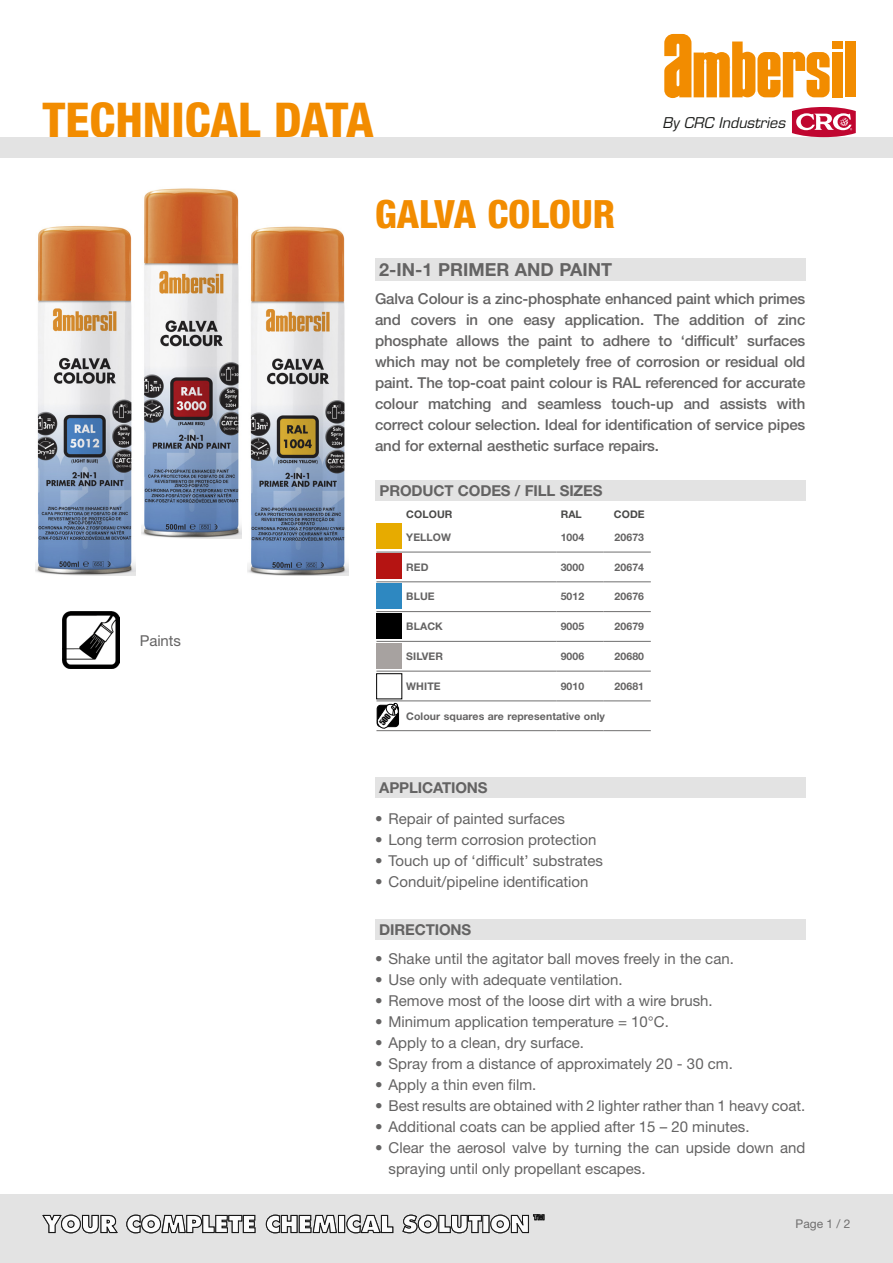
<style>
.page{position:relative;width:893px;height:1263px;background:#fff}
.page>*{position:absolute;margin:0;border:0;box-sizing:border-box;transform-origin:0 0}
.t1{font:800 condensed 48px "Helvetica Neue LT Std";color:#f28c00}
.t2{font:800 condensed 39px "Helvetica Neue LT Std";color:#f28c00}
.t3{font:700 18px "Helvetica Neue LT Std";color:#646363}
.t4{font:15px/21px "Helvetica Neue LT Std";color:#646363}
.t5{font:500 15px/21px "Helvetica Neue LT Std";letter-spacing:-.01em;color:#646363;text-align:justify}
.t6{font:700 15px "Helvetica Neue LT Std";letter-spacing:-.01em;color:#646363}
.t7{font:italic 14.55px "Eurostile LT Std";color:#1c1d1b}
.t8{font:12px "Helvetica Neue LT Std";color:#706f6f}
.t9{font:700 10.5px "Helvetica Neue LT Std";letter-spacing:.01em;color:#646363}
.t10{font:700 10.5px "Helvetica Neue LT Std";letter-spacing:.01em;color:#646363}
.t11{font:700 10.5px "Helvetica Neue LT Std";letter-spacing:.01em;color:#4a4a49}
</style>
<div class="page">
<div style="left:375px;top:258px;width:430px;height:23px;background:#e3e3e3"></div>
<div style="left:375px;top:777px;width:430px;height:20px;background:#e3e3e3"></div>
<div style="left:0;top:1195px;width:893px;height:68px;background:#e3e3e3"></div>
<svg style="left:42px;top:1214px;width:76px;height:19px"></svg>
<svg style="left:126px;top:1214px;width:419px;height:19px"></svg>
<div style="left:375px;top:919px;width:430px;height:21px;background:#e3e3e3"></div>
<div style="left:375px;top:480px;width:430px;height:20px;background:#e3e3e3"></div>
<img style="left:63px;top:611px;width:57px;height:58px">
<div style="left:0;top:137px;width:893px;height:21px;background:#e3e3e3"></div>
<img style="left:35px;top:225px;width:100px;height:351px">
<img style="left:141px;top:188px;width:101px;height:350px">
<img style="left:248px;top:226px;width:100px;height:350px">
<svg style="left:376px;top:552px;width:26px;height:1px"></svg>
<hr style="left:402px;top:552px;width:154px;height:1px;background:#706f6f">
<hr style="left:556px;top:552px;width:48px;height:1px;background:#706f6f">
<hr style="left:604px;top:552px;width:47px;height:1px;background:#706f6f">
<svg style="left:376px;top:581px;width:26px;height:1px"></svg>
<hr style="left:402px;top:581px;width:154px;height:1px;background:#706f6f">
<hr style="left:556px;top:581px;width:48px;height:1px;background:#706f6f">
<hr style="left:604px;top:581px;width:47px;height:1px;background:#706f6f">
<svg style="left:376px;top:611px;width:26px;height:1px"></svg>
<hr style="left:402px;top:611px;width:154px;height:1px;background:#706f6f">
<hr style="left:556px;top:611px;width:48px;height:1px;background:#706f6f">
<hr style="left:604px;top:611px;width:47px;height:1px;background:#706f6f">
<svg style="left:376px;top:641px;width:26px;height:1px"></svg>
<hr style="left:402px;top:641px;width:154px;height:1px;background:#706f6f">
<hr style="left:556px;top:641px;width:48px;height:1px;background:#706f6f">
<hr style="left:604px;top:641px;width:47px;height:1px;background:#706f6f">
<svg style="left:376px;top:671px;width:26px;height:1px"></svg>
<hr style="left:402px;top:671px;width:154px;height:1px;background:#706f6f">
<hr style="left:556px;top:671px;width:48px;height:1px;background:#706f6f">
<hr style="left:604px;top:671px;width:47px;height:1px;background:#706f6f">
<hr style="left:402px;top:700px;width:154px;height:1px;background:#706f6f">
<hr style="left:556px;top:700px;width:48px;height:1px;background:#706f6f">
<hr style="left:604px;top:700px;width:47px;height:1px;background:#706f6f">
<hr style="left:402px;top:730px;width:154px;height:1px;background:#706f6f">
<hr style="left:556px;top:730px;width:48px;height:1px;background:#706f6f">
<hr style="left:604px;top:730px;width:47px;height:1px;background:#706f6f">
<div style="left:376px;top:584px;width:26px;height:25px;background:#2e88c1"></div>
<div style="left:376px;top:554px;width:26px;height:25px;background:#b51412"></div>
<div style="left:376px;top:524px;width:26px;height:25px;background:#e7ab00"></div>
<div style="left:376px;top:614px;width:26px;height:25px;background:#000"></div>
<div style="left:376px;top:643px;width:26px;height:26px;background:#a7a2a0"></div>
<div style="left:376px;top:673px;width:26px;height:26px;border:1px solid #000"></div>
<div style="left:845px;top:42px;width:10px;height:55px;background:#f28c00"></div>
<div style="left:832px;top:42px;width:10px;height:7px;background:#f28c00"></div>
<div style="left:832px;top:52px;width:10px;height:45px;background:#f28c00"></div>
<svg style="left:664px;top:34px;width:166px;height:64px"></svg>
<svg style="left:792px;top:107px;width:64px;height:30px"></svg>
<svg style="left:376px;top:700px;width:26px;height:31px"></svg>
<h1 class="t1" style="left:43px;top:90px;width:333px">TECHNICAL DATA</h1>
<h2 class="t2" style="left:375px;top:190px;width:242px">GALVA COLOUR</h2>
<p class="t3" style="left:379px;top:258px;width:234px">2-IN-1 PRIMER AND PAINT</p>
<p class="t7" style="left:663px;top:114px;width:124px">By CRC Industries</p>
<p class="t5" style="left:375px;top:288px;width:432px">Galva Colour is a zinc-phosphate enhanced paint which primes and covers in one easy application. The addition of zinc phosphate allows the paint to adhere to ‘difficult’ surfaces which may not be completely free of corrosion or residual old paint. The top-coat paint colour is RAL referenced for accurate colour matching and seamless touch-up and assists with correct colour selection. Ideal for identification of service pipes and for external aesthetic surface repairs.</p>
<p class="t4" style="left:140px;top:630px;width:42px">Paints</p>
<p class="t6" style="left:379px;top:481px;width:224px">PRODUCT CODES / FILL SIZES</p>
<p class="t11" style="left:406px;top:507px;width:48px">COLOUR</p>
<p class="t11" style="left:561px;top:507px;width:23px">RAL</p>
<p class="t11" style="left:614px;top:507px;width:32px">CODE</p>
<p class="t9" style="left:406px;top:530px;width:46px">YELLOW</p>
<p class="t10" style="left:561px;top:530px;width:25px">1004</p>
<p class="t10" style="left:614px;top:530px;width:31px">20673</p>
<p class="t9" style="left:406px;top:560px;width:24px">RED</p>
<p class="t10" style="left:561px;top:560px;width:25px">3000</p>
<p class="t10" style="left:614px;top:560px;width:31px">20674</p>
<p class="t9" style="left:406px;top:590px;width:30px">BLUE</p>
<p class="t10" style="left:561px;top:590px;width:25px">5012</p>
<p class="t10" style="left:614px;top:590px;width:31px">20676</p>
<p class="t9" style="left:406px;top:620px;width:38px">BLACK</p>
<p class="t10" style="left:561px;top:620px;width:25px">9005</p>
<p class="t10" style="left:614px;top:620px;width:31px">20679</p>
<p class="t9" style="left:406px;top:650px;width:38px">SILVER</p>
<p class="t10" style="left:561px;top:650px;width:25px">9006</p>
<p class="t10" style="left:614px;top:650px;width:31px">20680</p>
<p class="t9" style="left:406px;top:679px;width:36px">WHITE</p>
<p class="t10" style="left:561px;top:679px;width:25px">9010</p>
<p class="t10" style="left:614px;top:679px;width:31px">20681</p>
<p class="t9" style="left:406px;top:709px;width:200px">Colour squares are representative only</p>
<p class="t6" style="left:379px;top:778px;width:110px">APPLICATIONS</p>
<p class="t4" style="left:375px;top:808px;width:191px">• Repair of painted surfaces</p>
<p class="t4" style="left:375px;top:829px;width:223px">• Long term corrosion protection</p>
<p class="t4" style="left:375px;top:850px;width:229px">• Touch up of ‘difficult’ substrates</p>
<p class="t4" style="left:375px;top:871px;width:215px">• Conduit/pipeline identification</p>
<p class="t6" style="left:379px;top:920px;width:93px">DIRECTIONS</p>
<p class="t4" style="left:375px;top:948px;width:360px">• Shake until the agitator ball moves freely in the can.</p>
<p class="t4" style="left:375px;top:969px;width:249px">• Use only with adequate ventilation.</p>
<p class="t4" style="left:375px;top:990px;width:339px">• Remove most of the loose dirt with a wire brush.</p>
<p class="t4" style="left:375px;top:1011px;width:295px">• Minimum application temperature = 10°C.</p>
<p class="t4" style="left:375px;top:1032px;width:211px">• Apply to a clean, dry surface.</p>
<p class="t4" style="left:375px;top:1053px;width:359px">• Spray from a distance of approximately 20 - 30 cm.</p>
<p class="t4" style="left:375px;top:1074px;width:163px">• Apply a thin even film.</p>
<p class="t4" style="left:375px;top:1095px;width:432px">• Best results are obtained with 2 lighter rather than 1 heavy coat.</p>
<p class="t4" style="left:375px;top:1116px;width:376px">• Additional coats can be applied after 15 – 20 minutes.</p>
<p class="t4" style="left:389px;top:1137px;width:418px;text-indent:-13px">• Clear the aerosol valve by turning the can upside down and spraying until only propellant escapes.</p>
<p class="t8" style="left:795px;top:1217px;width:56px">Page 1 / 2</p>
</div>
